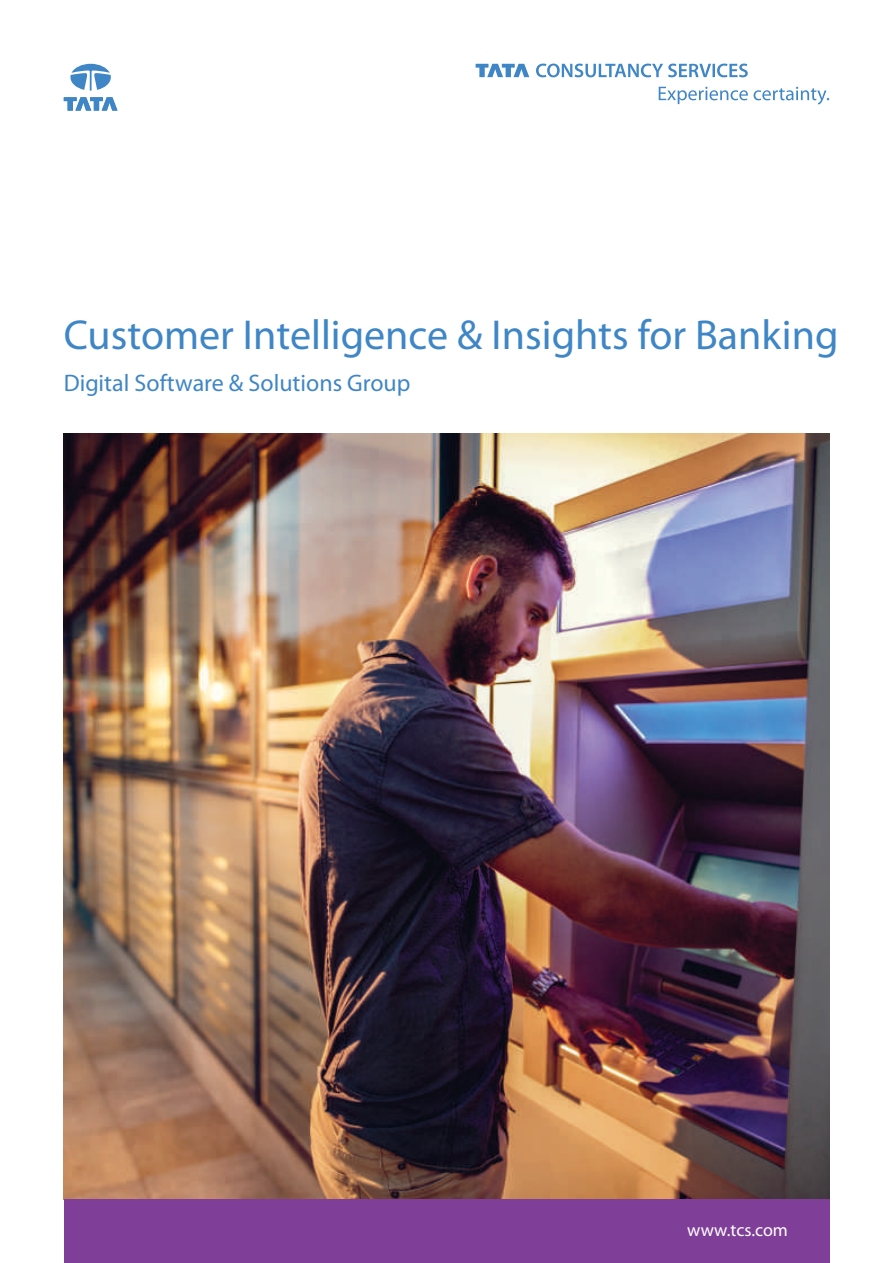
<style>
.page{position:relative;width:893px;height:1263px;background:#fff}
.page>*{position:absolute;margin:0;border:0;box-sizing:border-box;transform-origin:0 0}
.t1{font:42px "Myriad Pro";color:#3f86c6}
.t2{font:24px "Myriad Pro";color:#3f86c6}
.t3{font:18px "Myriad Pro";color:#fff}
</style>
<div class="page">
<img style="left:64px;top:434px;width:765px;height:765px">
<svg style="left:70px;top:64px;width:41px;height:27px"></svg>
<svg style="left:64px;top:97px;width:54px;height:14px"></svg>
<svg style="left:476px;top:64px;width:53px;height:13px"></svg>
<svg style="left:536px;top:64px;width:212px;height:13px"></svg>
<svg style="left:659px;top:87px;width:170px;height:18px"></svg>
<div style="left:64px;top:1199px;width:765px;height:64px;background:#7f3f98"></div>
<p class="t1" style="left:64px;top:317px;width:776px">Customer Intelligence &amp; Insights for Banking</p>
<p class="t2" style="left:64px;top:373px;width:348px">Digital Software &amp; Solutions Group</p>
<p class="t3" style="left:687px;top:1223px;width:102px">www.tcs.com</p>
</div>
